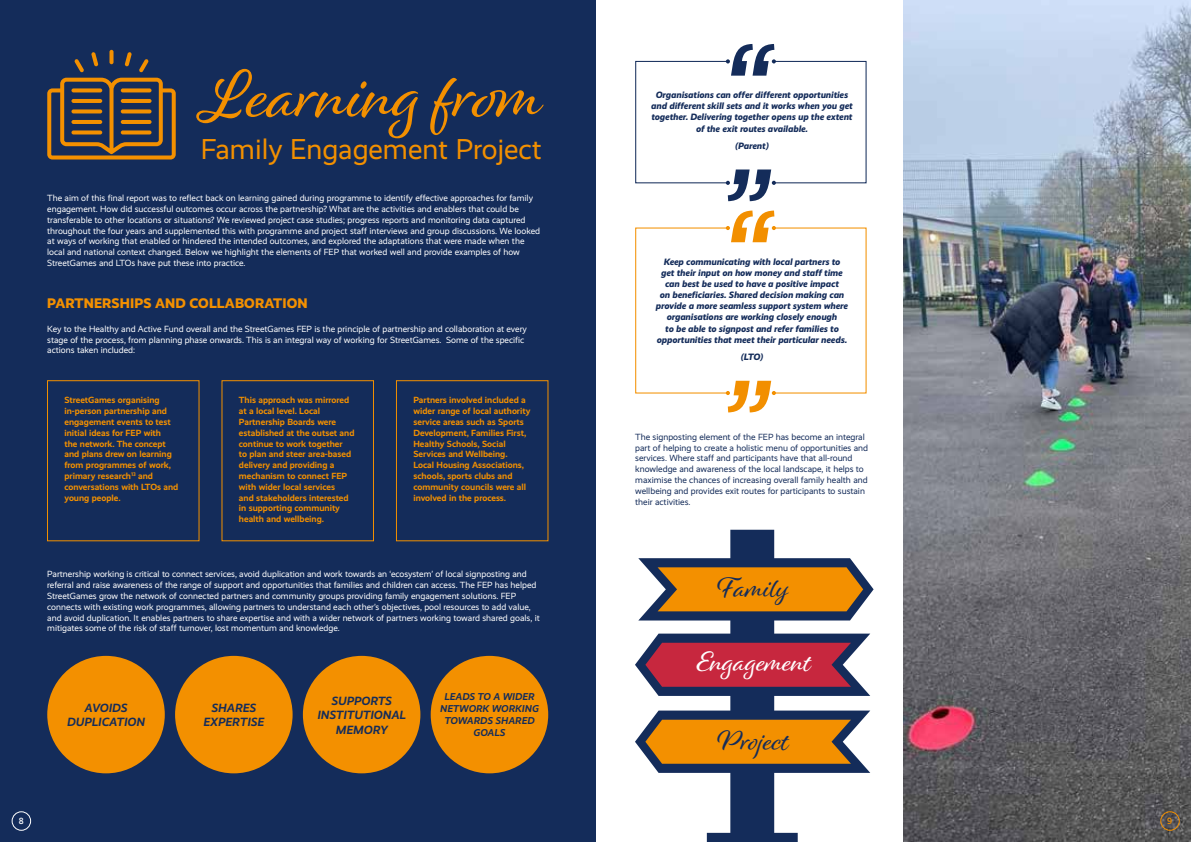
<style>
.page{position:relative;width:1191px;height:842px;background:#fff}
.page>*{position:absolute;margin:0;border:0;box-sizing:border-box;transform-origin:0 0}
.t1{font:71.2px "Alisha";color:#f39000}
.t2{font:28.9px "Realist";color:#f39000}
.t3{font:28.9px "Alisha";color:#142c5a}
.t4{font:28.9px "Alisha";color:#fff}
.t5{font:800 14px "Realist";letter-spacing:.01em;color:#f39000}
.t6{font:italic 700 12px/14.4px "Realist";letter-spacing:.01em;color:#142c5a;text-align:center}
.t7{font:italic 700 10px/12px "Realist";letter-spacing:.01em;color:#142c5a;text-align:center}
.t8{font:italic 800 9.3px/11.1px "Realist";color:#142c5a;text-align:center}
.t9{font:9px/10.8px "Realist";color:#fff}
.t10{font:700 9px/10.8px "Realist";color:#f39000}
.t11{font:9px/10.8px "Realist";color:#142c5a}
.t12{font:500 9px "Realist";color:#fff}
.t13{font:500 9px "Realist";color:#f39000}
</style>
<div class="page">
<img style="left:903px;top:0;width:288px;height:842px">
<div style="left:0;top:0;width:595px;height:842px;background:#142c5a"></div>
<div style="left:12px;top:811px;width:19px;height:20px;border:1px solid #fff;border-radius:50%"></div>
<div style="left:1160px;top:811px;width:19px;height:20px;border:1px solid #f39000;border-radius:50%"></div>
<div style="left:47px;top:380px;width:152px;height:161px;border:1px solid #f39000"></div>
<div style="left:222px;top:380px;width:152px;height:161px;border:1px solid #f39000"></div>
<div style="left:396px;top:380px;width:152px;height:161px;border:1px solid #f39000"></div>
<div style="left:47px;top:656px;width:118px;height:117px;background:#f39000;border-radius:50%"></div>
<div style="left:175px;top:656px;width:117px;height:117px;background:#f39000;border-radius:50%"></div>
<div style="left:303px;top:656px;width:117px;height:117px;background:#f39000;border-radius:50%"></div>
<div style="left:431px;top:656px;width:117px;height:117px;background:#f39000;border-radius:50%"></div>
<svg style="left:47px;top:50px;width:129px;height:109px"></svg>
<div style="left:635px;top:61px;width:93px;height:122px;border:1px solid #142c5a"></div>
<svg style="left:726px;top:169px;width:50px;height:32px"></svg>
<svg style="left:726px;top:44px;width:50px;height:32px"></svg>
<div style="left:635px;top:227px;width:93px;height:166px;border:1px solid #f39000"></div>
<svg style="left:726px;top:381px;width:50px;height:31px"></svg>
<svg style="left:726px;top:211px;width:50px;height:31px"></svg>
<svg style="left:635px;top:530px;width:238px;height:312px"></svg>
<h1 class="t1" style="left:201px;top:52px;width:346px">Learning from</h1>
<h2 class="t2" style="left:201px;top:132px;width:342px">Family Engagement Project</h2>
<p class="t9" style="left:47px;top:193px;width:494px">The aim of this final report was to reflect back on learning gained during programme to identify effective approaches for family engagement. How did successful outcomes occur across the partnership? What are the activities and enablers that could be transferable to other locations or situations? We reviewed project case studies; progress reports and monitoring data captured throughout the four years and supplemented this with programme and project staff interviews and group discussions. We looked at ways of working that enabled or hindered the intended outcomes, and explored the adaptations that were made when the local and national context changed. Below we highlight the elements of FEP that worked well and provide examples of how StreetGames and LTOs have put these into practice.</p>
<h3 class="t5" style="left:47px;top:295px;width:262px">PARTNERSHIPS AND COLLABORATION</h3>
<p class="t9" style="left:47px;top:323px;width:481px">Key to the Healthy and Active Fund overall and the StreetGames FEP is the principle of partnership and collaboration at every stage of the process, from planning phase onwards. This is an integral way of working for StreetGames. Some of the specific actions taken included:</p>
<p class="t10" style="left:64px;top:395px;width:115px">StreetGames organising in-person partnership and engagement events to test initial ideas for FEP with<br>the network. The concept and plans drew on learning from programmes of work, primary research<sup>13</sup> and conversations with LTOs and young people.</p>
<p class="t10" style="left:239px;top:395px;width:117px">This approach was mirrored at a local level. Local<br>Partnership Boards were established at the outset and continue to work together<br>to plan and steer area-based delivery and providing a mechanism to connect FEP with wider local services<br>and stakeholders interested in supporting community health and wellbeing.</p>
<p class="t10" style="left:413px;top:395px;width:119px">Partners involved included a wider range of local authority service areas such as Sports<br>Development, Families First,<br>Healthy Schools, Social<br>Services and Wellbeing.<br>Local Housing Associations, schools, sports clubs and community councils were all involved in the process.</p>
<p class="t9" style="left:47px;top:569px;width:494px">Partnership working is critical to connect services, avoid duplication and work towards an ‘ecosystem’ of local signposting and referral and raise awareness of the range of support and opportunities that families and children can access. The FEP has helped StreetGames grow the network of connected partners and community groups providing family engagement solutions. FEP connects with existing work programmes, allowing partners to understand each other’s objectives, pool resources to add value, and avoid duplication. It enables partners to share expertise and with a wider network of partners working toward shared goals, it mitigates some of the risk of staff turnover, lost momentum and knowledge.</p>
<h3 class="t6" style="left:67px;top:701px;width:79px">AVOIDS<br>DUPLICATION</h3>
<h3 class="t6" style="left:203px;top:701px;width:62px">SHARES<br>EXPERTISE</h3>
<h3 class="t6" style="left:317px;top:693px;width:90px">SUPPORTS<br>INSTITUTIONAL<br>MEMORY</h3>
<p class="t7" style="left:440px;top:691px;width:100px">LEADS TO A WIDER<br>NETWORK WORKING<br>TOWARDS SHARED<br>GOALS</p>
<p class="t8" style="left:651px;top:89px;width:203px">Organisations can offer different opportunities and different skill sets and it works when you get together. Delivering together opens up the extent of the exit routes available.</p>
<p class="t8" style="left:735px;top:140px;width:35px">(Parent)</p>
<p class="t8" style="left:656px;top:256px;width:194px">Keep communicating with local partners to<br>get their input on how money and staff time can best be used to have a positive impact<br>on beneficiaries. Shared decision making can provide a more seamless support system where organisations are working closely enough<br>to be able to signpost and refer families to opportunities that meet their particular needs.</p>
<p class="t8" style="left:741px;top:351px;width:24px">(LTO)</p>
<p class="t11" style="left:635px;top:431px;width:234px">The signposting element of the FEP has become an integral part of helping to create a holistic menu of opportunities and services. Where staff and participants have that all-round knowledge and awareness of the local landscape, it helps to maximise the chances of increasing overall family health and wellbeing and provides exit routes for participants to sustain their activities.</p>
<h2 class="t3" style="left:717px;top:570px;width:74px">Family</h2>
<h2 class="t4" style="left:695px;top:644px;width:117px">Engagement</h2>
<h2 class="t3" style="left:717px;top:723px;width:73px">Project</h2>
<p class="t12" style="left:19px;top:816px;width:6px">8</p>
<p class="t13" style="left:1167px;top:816px;width:7px">9</p>
</div>
